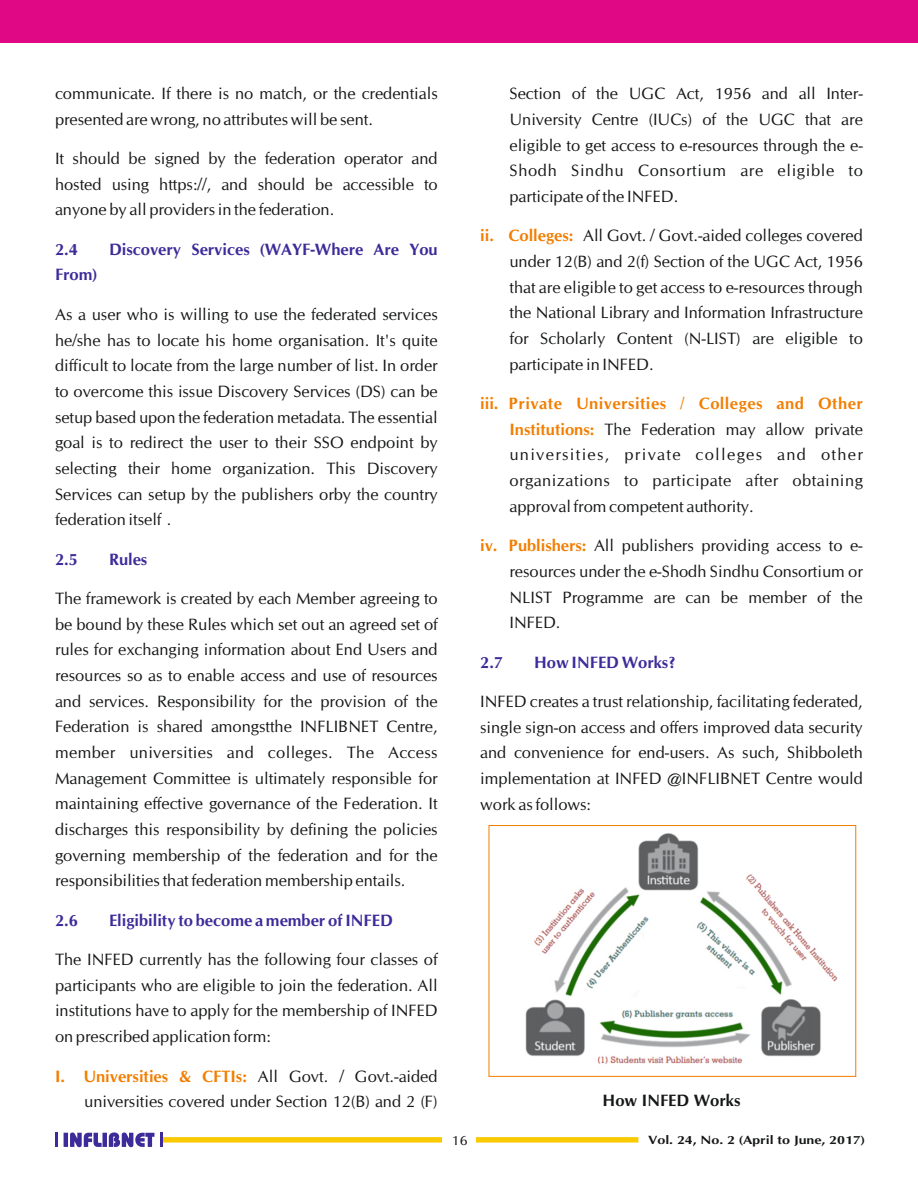
<style>
.page{position:relative;width:918px;height:1188px;background:#fff}
.page>*{position:absolute;margin:0;border:0;box-sizing:border-box;transform-origin:0 0}
.t1{font:16.5px/25.7px "CG Omega";color:#151616;text-align:justify}
.t2{font:700 16.5px "CG Omega";color:#3c2b99}
.t3{font:700 16.5px "CG Omega";color:#151616}
.t4{font:13.5px "CG Omega";color:#151616;scale:1.05 1}
.t5{font:700 12px "CG Omega";color:#151616;scale:1.18 1}
.s1{font-weight:700;color:#f27e00}
</style>
<div class="page">
<img style="left:525px;top:833px;width:313px;height:231px">
<div style="left:0;top:0;width:918px;height:43px;background:#e10886"></div>
<svg style="left:64px;top:1132px;width:90px;height:15px"></svg>
<svg style="left:55px;top:1133px;width:2px;height:14px"></svg>
<svg style="left:161px;top:1133px;width:477px;height:14px"></svg>
<div style="left:489px;top:825px;width:367px;height:252px;border:1px solid #f27e00"></div>
<p class="t1" style="left:55px;top:82px;width:384px;line-height:25.2px">communicate. If there is no match, or the credentials presented are wrong, no attributes will be sent.</p>
<p class="t1" style="left:55px;top:147px;width:384px">It should be signed by the federation operator and hosted using https://, and should be accessible to anyone by all providers in the federation.</p>
<p class="t2" style="left:55px;top:243px;width:24px">2.4</p>
<p class="t2" style="left:109px;top:243px;width:330px">Discovery Services (WAYF-Where Are You</p>
<p class="t2" style="left:55px;top:268px;width:43px">From)</p>
<p class="t1" style="left:55px;top:303px;width:384px">As a user who is willing to use the federated services he/she has to locate his home organisation. It's quite difficult to locate from the large number of list. In order to overcome this issue Discovery Services (DS) can be setup based upon the federation metadata. The essential goal is to redirect the user to their SSO endpoint by selecting their home organization. This Discovery Services can setup by the publishers orby the country federation itself .</p>
<p class="t2" style="left:55px;top:552px;width:24px">2.5</p>
<p class="t2" style="left:109px;top:552px;width:40px">Rules</p>
<p class="t1" style="left:55px;top:587px;width:384px">The framework is created by each Member agreeing to be bound by these Rules which set out an agreed set of rules for exchanging information about End Users and resources so as to enable access and use of resources and services. Responsibility for the provision of the Federation is shared amongstthe INFLIBNET Centre, member universities and colleges. The Access Management Committee is ultimately responsible for maintaining effective governance of the Federation. It discharges this responsibility by defining the policies governing membership of the federation and for the responsibilities that federation membership entails.</p>
<p class="t2" style="left:55px;top:913px;width:24px">2.6</p>
<p class="t2" style="left:109px;top:913px;width:285px">Eligibility to become a member of INFED</p>
<p class="t1" style="left:55px;top:948px;width:384px">The INFED currently has the following four classes of participants who are eligible to join the federation. All institutions have to apply for the membership of INFED on prescribed application form:</p>
<p class="t1" style="left:55px;top:1064px;width:384px;text-align:right"><span class="s1">I. Universities &amp; CFTIs:</span> All Govt. / Govt.-aided universities covered under Section 12(B) and 2 (F)</p>
<p class="t1" style="left:509px;top:82px;width:355px">Section of the UGC Act, 1956 and all Inter-University Centre (IUCs) of the UGC that are eligible to get access to e-resources through the e-Shodh Sindhu Consortium are eligible to participate of the INFED.</p>
<p class="t1" style="left:509px;top:224px;width:355px;text-indent:-29px"><span class="s1">ii. Colleges:</span> All Govt. / Govt.-aided colleges covered under 12(B) and 2(f) Section of the UGC Act, 1956 that are eligible to get access to e-resources through the National Library and Information Infrastructure for Scholarly Content (N-LIST) are eligible to participate in INFED.</p>
<p class="t1" style="left:509px;top:392px;width:355px;text-indent:-29px"><span class="s1">iii. Private Universities / Colleges and Other Institutions:</span> The Federation may allow private universities, private colleges and other organizations to participate after obtaining approval from competent authority.</p>
<p class="t1" style="left:509px;top:534px;width:355px;text-indent:-29px"><span class="s1">iv. Publishers:</span> All publishers providing access to e&shy;resources under the e-Shodh Sindhu Consortium or NLIST Programme are can be member of the INFED.</p>
<p class="t2" style="left:480px;top:655px;width:24px">2.7</p>
<p class="t2" style="left:534px;top:655px;width:143px">How INFED Works?</p>
<p class="t1" style="left:480px;top:690px;width:384px">INFED creates a trust relationship, facilitating federated, single sign-on access and offers improved data security and convenience for end-users. As such, Shibboleth implementation at INFED @INFLIBNET Centre would work as follows:</p>
<p class="t3" style="left:603px;top:1093px;width:139px">How INFED Works</p>
<p class="t4" style="left:452px;top:1135px;width:16px">16</p>
<p class="t5" style="left:648px;top:1135px;width:185px">Vol. 24, No. 2 (April to June, 2017)</p>
</div>
